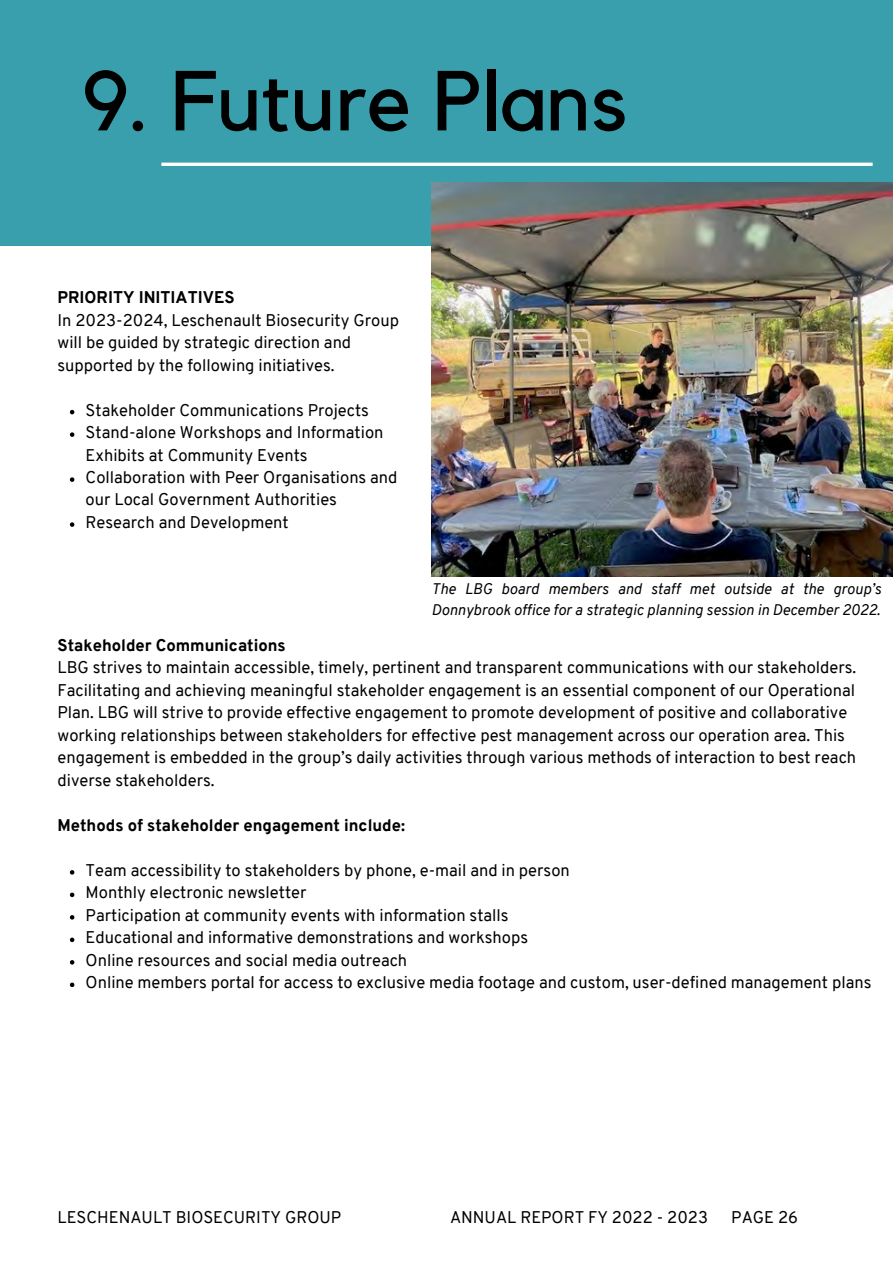
<style>
.page{position:relative;width:893px;height:1264px;background:#fff}
.page>*{position:absolute;margin:0;border:0;box-sizing:border-box;transform-origin:0 0}
.t1{font:84px "Kollektif";color:#000}
.t2{font:16.5px/22.5px "Overpass";color:#000001}
.t3{font:800 16.5px "Overpass";color:#000001}
.t4{font:italic 15px/20.2px "Overpass";color:#000001}
</style>
<div class="page">
<div style="left:0;top:0;width:892px;height:246px;background:#399fad"></div>
<hr style="left:161px;top:163px;width:711px;height:3px;background:#fff">
<img style="left:431px;top:183px;width:461px;height:393px">
<svg style="left:70px;top:410px;width:4px;height:4px"></svg>
<svg style="left:70px;top:432px;width:4px;height:5px"></svg>
<svg style="left:70px;top:477px;width:4px;height:5px"></svg>
<svg style="left:70px;top:522px;width:4px;height:5px"></svg>
<svg style="left:70px;top:870px;width:4px;height:4px"></svg>
<svg style="left:70px;top:892px;width:4px;height:5px"></svg>
<svg style="left:70px;top:915px;width:4px;height:4px"></svg>
<svg style="left:70px;top:937px;width:4px;height:5px"></svg>
<svg style="left:70px;top:960px;width:4px;height:4px"></svg>
<svg style="left:70px;top:982px;width:4px;height:5px"></svg>
<p class="t1" style="left:82px;top:62px;width:546px">9. Future Plans</p>
<p class="t3" style="left:57px;top:291px;width:178px">PRIORITY INITIATIVES</p>
<p class="t2" style="left:57px;top:310px;width:343px">In 2023-2024, Leschenault Biosecurity Group will be guided by strategic direction and supported by the following initiatives.</p>
<p class="t2" style="left:86px;top:400px;width:285px">Stakeholder Communications Projects</p>
<p class="t2" style="left:86px;top:422px;width:299px">Stand-alone Workshops and Information<br>Exhibits at Community Events</p>
<p class="t2" style="left:86px;top:467px;width:313px">Collaboration with Peer Organisations and our Local Government Authorities</p>
<p class="t2" style="left:86px;top:512px;width:204px">Research and Development</p>
<p class="t4" style="left:431px;top:580px;width:451px">The LBG board members and staff met outside at the group’s<br>Donnybrook office for a strategic planning session in December 2022.</p>
<p class="t3" style="left:57px;top:638px;width:230px">Stakeholder Communications</p>
<p class="t2" style="left:57px;top:658px;width:800px">LBG strives to maintain accessible, timely, pertinent and transparent communications with our stakeholders.<br>Facilitating and achieving meaningful stakeholder engagement is an essential component of our Operational Plan. LBG will strive to provide effective engagement to promote development of positive and collaborative working relationships between stakeholders for effective pest management across our operation area. This engagement is embedded in the group’s daily activities through various methods of interaction to best reach diverse stakeholders.</p>
<p class="t3" style="left:57px;top:818px;width:349px">Methods of stakeholder engagement include:</p>
<p class="t2" style="left:86px;top:860px;width:485px">Team accessibility to stakeholders by phone, e-mail and in person</p>
<p class="t2" style="left:86px;top:882px;width:222px">Monthly electronic newsletter</p>
<p class="t2" style="left:86px;top:905px;width:424px">Participation at community events with information stalls</p>
<p class="t2" style="left:86px;top:927px;width:444px">Educational and informative demonstrations and workshops</p>
<p class="t2" style="left:86px;top:950px;width:323px">Online resources and social media outreach</p>
<p class="t2" style="left:86px;top:972px;width:787px">Online members portal for access to exclusive media footage and custom, user-defined management plans</p>
<p class="t2" style="left:57px;top:1207px;width:285px">LESCHENAULT BIOSECURITY GROUP</p>
<p class="t2" style="left:450px;top:1207px;width:259px">ANNUAL REPORT FY 2022 - 2023</p>
<p class="t2" style="left:731px;top:1207px;width:68px">PAGE 26</p>
</div>
